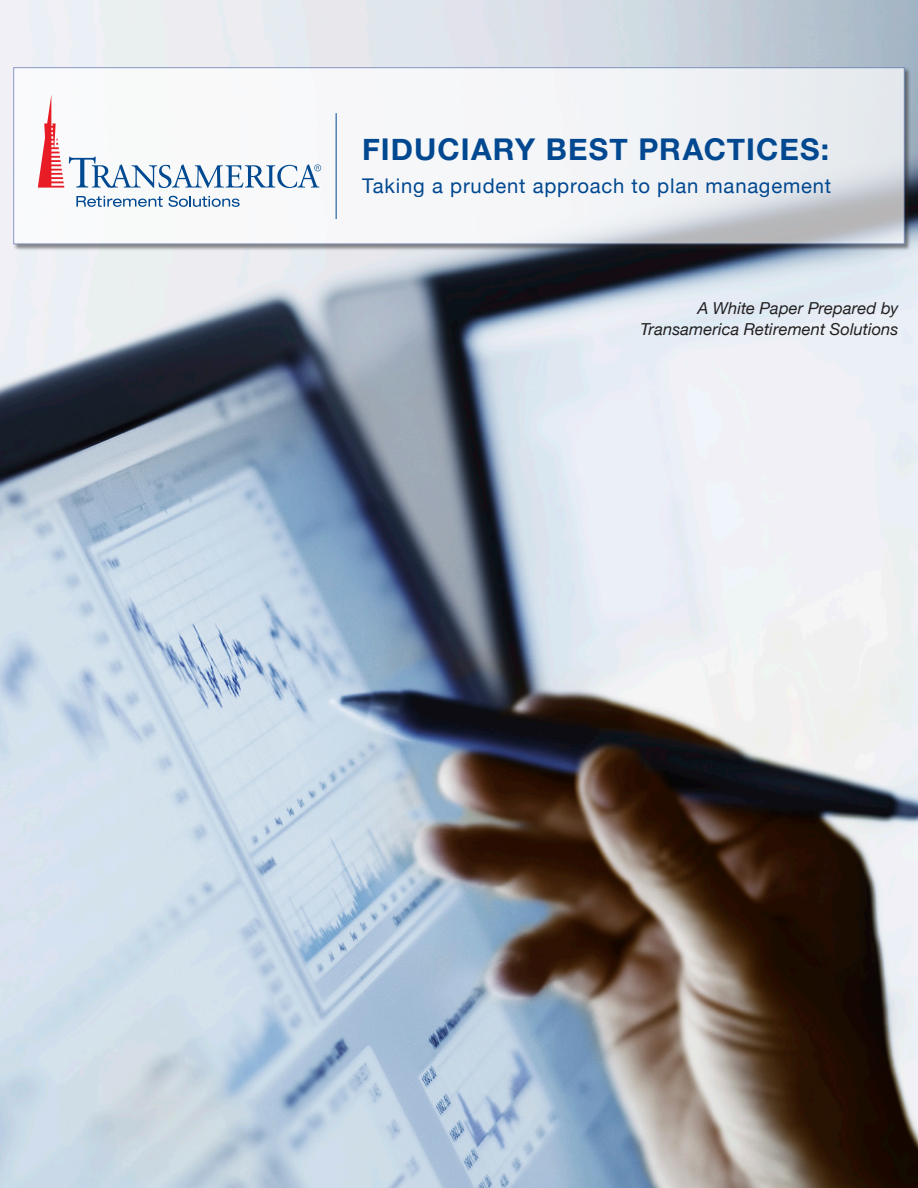
<style>
.page{position:relative;width:918px;height:1188px;background:#fff}
.page>*{position:absolute;margin:0;border:0;box-sizing:border-box;transform-origin:0 0}
.Body_Copy{font:700 30px "Helvetica Neue";letter-spacing:.035em;color:#014890}
.Body_Copy-2{font:20.25px "Helvetica Neue";letter-spacing:.04em;color:#014890}
.Body_Copy-3{font:italic 16.5px/21px "Helvetica Neue";letter-spacing:.005em;color:#231f20;text-align:right}
</style>
<div class="page">
<img style="left:0;top:0;width:918px;height:1188px">
<div style="left:13px;top:67px;width:898px;height:184px;background:#231f20;opacity:.75"></div>
<svg style="left:14px;top:68px;width:890px;height:176px;fill:#f4f6f7"></svg>
<hr style="left:336px;top:113px;width:1px;height:106px;background:#014890">
<svg style="left:38px;top:94px;width:283px;height:94px"></svg>
<svg style="left:76px;top:196px;width:164px;height:11px"></svg>
<p class="Body_Copy" style="left:362px;top:131px;width:469px">FIDUCIARY BEST PRACTICES:</p>
<p class="Body_Copy-2" style="left:362px;top:174px;width:471px">Taking a prudent approach to plan management</p>
<p class="Body_Copy-3" style="left:640px;top:297px;width:260px">A White Paper Prepared by<br>Transamerica Retirement Solutions</p>
</div>
